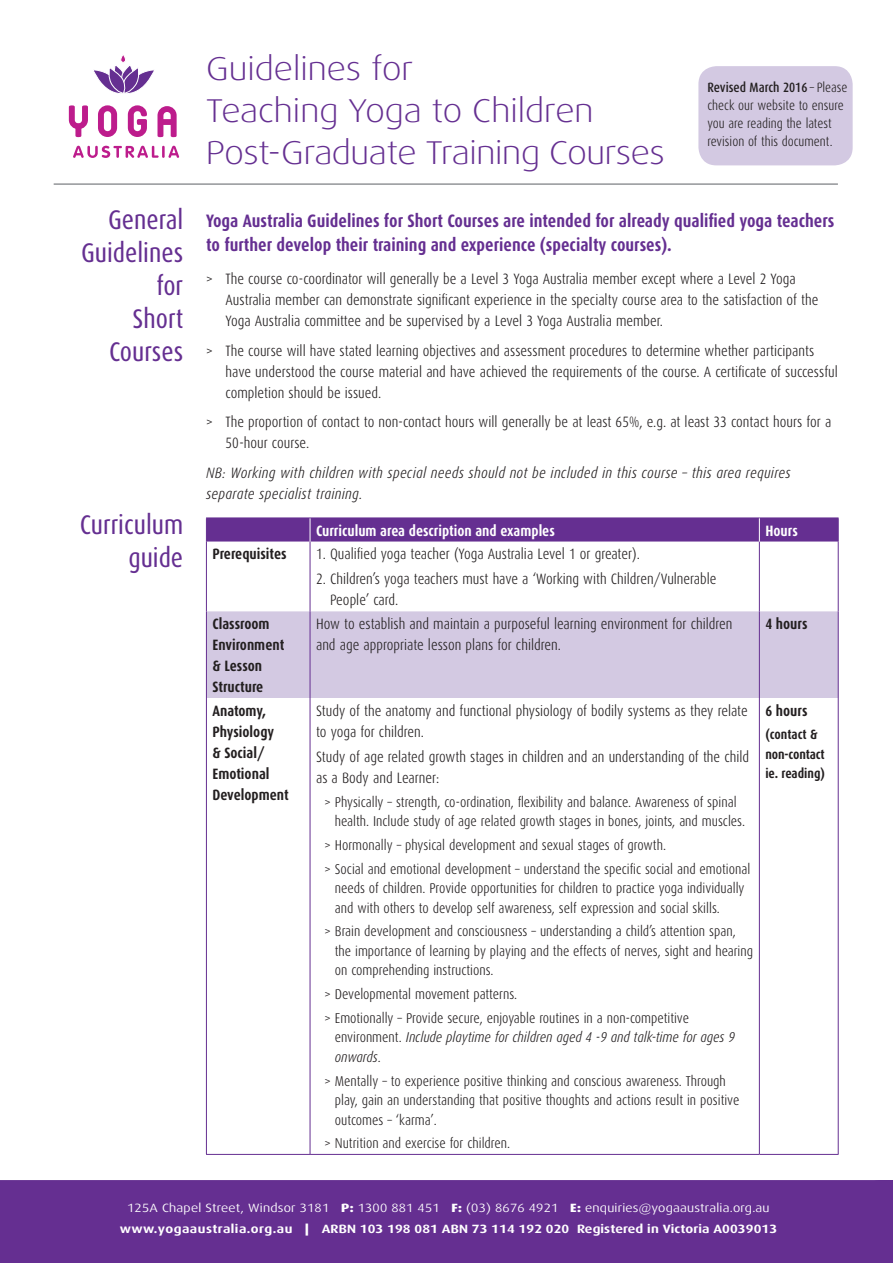
<style>
.page{position:relative;width:893px;height:1263px;background:#fff}
.page>*{position:absolute;margin:0;border:0;box-sizing:border-box;transform-origin:0 0}
.t1{font:300 33px/42px "Dax Wide";letter-spacing:-.01em;color:#652f91}
.t2{font:27px/33px "Dax Condensed";color:#652f91;text-align:right}
.t3{font:700 18px/24px "Dax Condensed";color:#652f91}
.t4{font:300 15px/21px "Dax Condensed";color:#231f20}
.t5{font:italic 300 15px/21px "Dax Condensed";letter-spacing:.02em;color:#231f20}
.t6{font:700 15px/21px "Dax Condensed";color:#231f20}
.t7{font:700 15px "Dax Condensed";color:#fff}
.t8{font:300 14.25px/19.5px "Dax Condensed";color:#231f20}
.t9{font:300 13.5px/18px "Dax Condensed";color:#231f20}
.t10{font:700 13.5px/19.5px "Dax Condensed";letter-spacing:-.01em;color:#231f20}
.t11{font:12px/21px "Dax Wide";letter-spacing:.02em;color:#fff;text-align:center}
.s1{font-weight:500}
.s2{font-style:italic}
.s3{font-weight:800}
.s4{font-weight:700}
.s5{font-weight:900}
</style>
<div class="page">
<div style="left:0;top:1180px;width:862px;height:83px;background:#652f91"></div>
<div style="left:862px;top:1180px;width:31px;height:83px;background:#652f91"></div>
<svg style="left:73px;top:146px;width:106px;height:12px"></svg>
<svg style="left:69px;top:105px;width:19px;height:32px"></svg>
<svg style="left:98px;top:105px;width:19px;height:32px"></svg>
<svg style="left:157px;top:106px;width:20px;height:31px"></svg>
<svg style="left:128px;top:105px;width:19px;height:32px"></svg>
<div style="left:119px;top:53px;width:8px;height:11px;border:3px solid #fff;border-radius:2px"></div>
<div style="left:120px;top:54px;width:6px;height:9px;border:1px solid #fff;border-radius:2px"></div>
<svg style="left:93px;top:62px;width:61px;height:32px"></svg>
<hr style="left:54px;top:183px;width:784px;height:2px;background:#939598">
<div style="left:207px;top:611px;width:631px;height:87px;background:#d3c9e2"></div>
<hr style="left:206px;top:541px;width:1px;height:70px;background:#652f91">
<hr style="left:310px;top:541px;width:1px;height:70px;background:#652f91">
<hr style="left:759px;top:541px;width:1px;height:70px;background:#652f91">
<hr style="left:838px;top:541px;width:1px;height:70px;background:#652f91">
<hr style="left:206px;top:611px;width:1px;height:87px;background:#652f91">
<hr style="left:310px;top:611px;width:1px;height:87px;background:#652f91">
<hr style="left:759px;top:611px;width:1px;height:87px;background:#652f91">
<hr style="left:838px;top:611px;width:1px;height:87px;background:#652f91">
<hr style="left:206px;top:698px;width:1px;height:456px;background:#652f91">
<hr style="left:310px;top:698px;width:1px;height:456px;background:#652f91">
<hr style="left:759px;top:698px;width:1px;height:456px;background:#652f91">
<hr style="left:838px;top:698px;width:1px;height:456px;background:#652f91">
<div style="left:206px;top:518px;width:633px;height:23px;background:#652f91"></div>
<hr style="left:206px;top:1154px;width:104px;height:1px;background:#652f91">
<hr style="left:759px;top:1154px;width:80px;height:1px;background:#652f91">
<hr style="left:310px;top:1154px;width:449px;height:1px;background:#652f91">
<div style="left:698px;top:66px;width:155px;height:99px;background:#d3c9e2;border-radius:18px"></div>
<p class="t2" style="left:81px;top:203px;width:104px">General<br>Guidelines for<br>Short<br>Courses</p>
<p class="t2" style="left:80px;top:509px;width:105px">Curriculum guide</p>
<p class="t1" style="left:206px;top:48px;width:460px">Guidelines for<br>Teaching Yoga to Children<br>Post-Graduate Training Courses</p>
<p class="t9" style="left:707px;top:78px;width:141px"><span class="s1">Revised March 2016</span> – Please check our website to ensure you are reading the latest revision of this document.</p>
<p class="t3" style="left:206px;top:208px;width:630px">Yoga Australia Guidelines for Short Courses are intended for already qualified yoga teachers to further develop their training and experience (specialty courses).</p>
<p class="t4" style="left:226px;top:269px;width:594px;text-indent:-20px">&gt; The course co-coordinator will generally be a Level 3 Yoga Australia member except where a Level 2 Yoga<br>Australia member can demonstrate significant experience in the specialty course area to the satisfaction of the<br>Yoga Australia committee and be supervised by a Level 3 Yoga Australia member.</p>
<p class="t4" style="left:226px;top:340px;width:614px;text-indent:-20px">&gt; The course will have stated learning objectives and assessment procedures to determine whether participants have understood the course material and have achieved the requirements of the course. A certificate of successful completion should be issued.</p>
<p class="t4" style="left:226px;top:412px;width:607px;text-indent:-20px">&gt; The proportion of contact to non-contact hours will generally be at least 65%, e.g. at least 33 contact hours for a<br>50-hour course.</p>
<p class="t5" style="left:206px;top:462px;width:586px">NB: Working with children with special needs should not be included in this course – this area requires separate specialist training.</p>
<p class="t7" style="left:316px;top:522px;width:240px">Curriculum area description and examples</p>
<p class="t7" style="left:765px;top:522px;width:34px">Hours</p>
<p class="t6" style="left:212px;top:544px;width:76px">Prerequisites</p>
<p class="t4" style="left:316px;top:544px;width:325px">1. Qualified yoga teacher (Yoga Australia Level 1 or greater).</p>
<p class="t4" style="left:330px;top:569px;width:388px;text-indent:-14px">2. Children’s yoga teachers must have a ‘Working with Children/Vulnerable<br>People’ card.</p>
<p class="t6" style="left:212px;top:613px;width:73px">Classroom<br>Environment &amp; Lesson<br>Structure</p>
<p class="t4" style="left:316px;top:613px;width:418px">How to establish and maintain a purposeful learning environment for children and age appropriate lesson plans for children.</p>
<p class="t6" style="left:765px;top:613px;width:44px">4 hours</p>
<p class="t6" style="left:212px;top:700px;width:78px">Anatomy,<br>Physiology<br>&amp; Social/<br>Emotional<br>Development</p>
<p class="t4" style="left:316px;top:700px;width:433px">Study of the anatomy and functional physiology of bodily systems as they relate to yoga for children.</p>
<p class="t6" style="left:765px;top:700px;width:44px">6 hours</p>
<p class="t10" style="left:765px;top:725px;width:61px">(contact &amp; non-contact ie. reading)</p>
<p class="t4" style="left:316px;top:746px;width:435px">Study of age related growth stages in children and an understanding of the child as a Body and Learner:</p>
<p class="t8" style="left:335px;top:792px;width:412px;text-indent:-10px">&gt; Physically – strength, co-ordination, flexibility and balance. Awareness of spinal health. Include study of age related growth stages in bones, joints, and muscles.</p>
<p class="t8" style="left:325px;top:835px;width:343px">&gt; Hormonally – physical development and sexual stages of growth.</p>
<p class="t8" style="left:335px;top:859px;width:417px;text-indent:-10px">&gt; Social and emotional development – understand the specific social and emotional needs of children. Provide opportunities for children to practice yoga individually and with others to develop self awareness, self expression and social skills.</p>
<p class="t8" style="left:335px;top:922px;width:420px;text-indent:-10px">&gt; Brain development and consciousness – understanding a child’s attention span, the importance of learning by playing and the effects of nerves, sight and hearing on comprehending instructions.</p>
<p class="t8" style="left:325px;top:985px;width:194px">&gt; Developmental movement patterns.</p>
<p class="t8" style="left:335px;top:1008px;width:401px;text-indent:-10px">&gt; Emotionally – Provide secure, enjoyable routines in a non-competitive environment. <span class="s2">Include playtime for children aged 4 -9 and talk-time for ages 9 onwards.</span></p>
<p class="t8" style="left:335px;top:1071px;width:406px;text-indent:-10px">&gt; Mentally – to experience positive thinking and conscious awareness. Through play, gain an understanding that positive thoughts and actions result in positive outcomes – ‘karma’.</p>
<p class="t8" style="left:325px;top:1134px;width:187px">&gt; Nutrition and exercise for children.</p>
<p class="t11" style="left:120px;top:1198px;width:659px">125A Chapel Street, Windsor 3181 <span class="s3">P:</span> 1300 881 451 <span class="s3">F:</span> (03) 8676 4921 <span class="s3">E:</span> enquiries@yogaaustralia.org.au <span class="s4">www.yogaaustralia.org.au</span> <span class="s5">|</span> <span class="s4">ARBN 103 198 081 ABN 73 114 192 020 Registered in Victoria A0039013</span></p>
</div>
